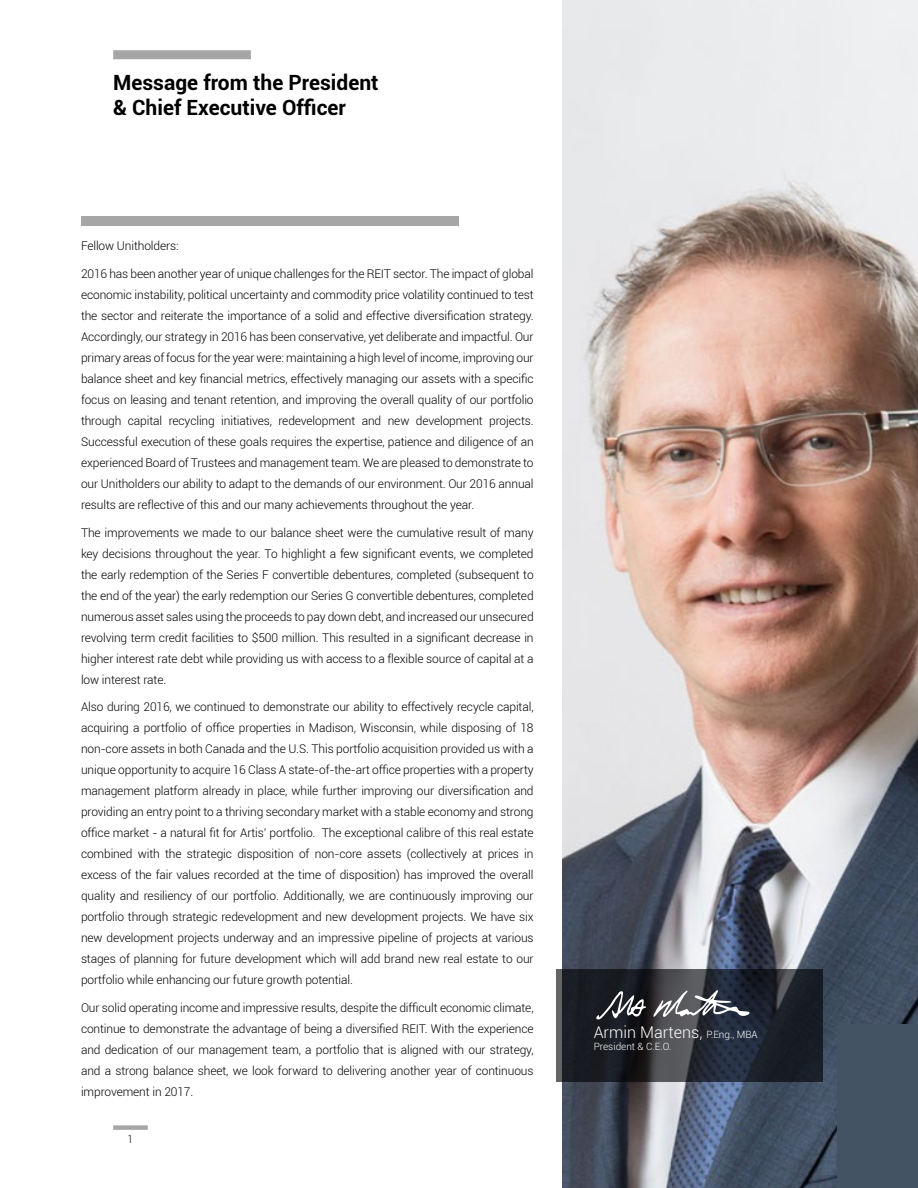
<style>
.page{position:relative;width:918px;height:1188px;background:#fff}
.page>*{position:absolute;margin:0;border:0;box-sizing:border-box;transform-origin:0 0}
.t1{font:700 21px/25.2px "Roboto";color:#000}
.t2{font:300 16.2px "Roboto";color:#fff}
.t3{font:300 12px/21px "Roboto";letter-spacing:-.01em;color:#000;text-align:justify}
.t4{font:300 10.5px "Roboto";color:#000}
.t5{font:300 10.05px "Roboto";color:#fff}
.s1{font-size:10.05px}
</style>
<div class="page">
<div style="left:113px;top:50px;width:138px;height:9px;background:#a6a6a6"></div>
<div style="left:113px;top:1125px;width:35px;height:5px;background:#a6a6a6"></div>
<img style="left:562px;top:0;width:356px;height:1188px">
<svg style="left:556px;top:970px;width:267px;height:112px;background:#252931"></svg>
<div style="left:81px;top:216px;width:378px;height:10px;background:#a6a6a6"></div>
<div style="left:837px;top:1025px;width:81px;height:163px;background:#435363"></div>
<svg style="left:653px;top:990px;width:96px;height:27px"></svg>
<svg style="left:596px;top:991px;width:50px;height:29px"></svg>
<h1 class="t1" style="left:113px;top:69px;width:267px">Message from the President &amp; Chief Executive Officer</h1>
<p class="t3" style="left:81px;top:235px;width:99px">Fellow Unitholders:</p>
<p class="t3" style="left:81px;top:263px;width:454px">2016 has been another year of unique challenges for the REIT sector. The impact of global economic instability, political uncertainty and commodity price volatility continued to test the sector and reiterate the importance of a solid and effective diversification strategy.<br>Accordingly, our strategy in 2016 has been conservative, yet deliberate and impactful. Our primary areas of focus for the year were: maintaining a high level of income, improving our balance sheet and key financial metrics, effectively managing our assets with a specific focus on leasing and tenant retention, and improving the overall quality of our portfolio through capital recycling initiatives, redevelopment and new development projects.<br>Successful execution of these goals requires the expertise, patience and diligence of an experienced Board of Trustees and management team. We are pleased to demonstrate to our Unitholders our ability to adapt to the demands of our environment. Our 2016 annual results are reflective of this and our many achievements throughout the year.</p>
<p class="t3" style="left:81px;top:522px;width:454px">The improvements we made to our balance sheet were the cumulative result of many key decisions throughout the year. To highlight a few significant events, we completed the early redemption of the Series F convertible debentures, completed (subsequent to the end of the year) the early redemption our Series G convertible debentures, completed numerous asset sales using the proceeds to pay down debt, and increased our unsecured revolving term credit facilities to $500 million. This resulted in a significant decrease in higher interest rate debt while providing us with access to a flexible source of capital at a low interest rate.</p>
<p class="t3" style="left:81px;top:696px;width:454px">Also during 2016, we continued to demonstrate our ability to effectively recycle capital, acquiring a portfolio of office properties in Madison, Wisconsin, while disposing of 18 non-core assets in both Canada and the U.S. This portfolio acquisition provided us with a unique opportunity to acquire 16 Class A state-of-the-art office properties with a property management platform already in place, while further improving our diversification and providing an entry point to a thriving secondary market with a stable economy and strong office market - a natural fit for Artis’ portfolio. The exceptional calibre of this real estate combined with the strategic disposition of non-core assets (collectively at prices in excess of the fair values recorded at the time of disposition) has improved the overall quality and resiliency of our portfolio. Additionally, we are continuously improving our portfolio through strategic redevelopment and new development projects. We have six new development projects underway and an impressive pipeline of projects at various stages of planning for future development which will add brand new real estate to our portfolio while enhancing our future growth potential.</p>
<p class="t3" style="left:81px;top:997px;width:454px">Our solid operating income and impressive results, despite the difficult economic climate, continue to demonstrate the advantage of being a diversified REIT. With the experience and dedication of our management team, a portfolio that is aligned with our strategy, and a strong balance sheet, we look forward to delivering another year of continuous improvement in 2017.</p>
<p class="t4" style="left:128px;top:1132px;width:7px">1</p>
<h2 class="t2" style="left:594px;top:1021px;width:166px">Armin Martens, <span class="s1">P.Eng., MBA</span></h2>
<p class="t5" style="left:594px;top:1039px;width:79px">President &amp; C.E.O.</p>
</div>
